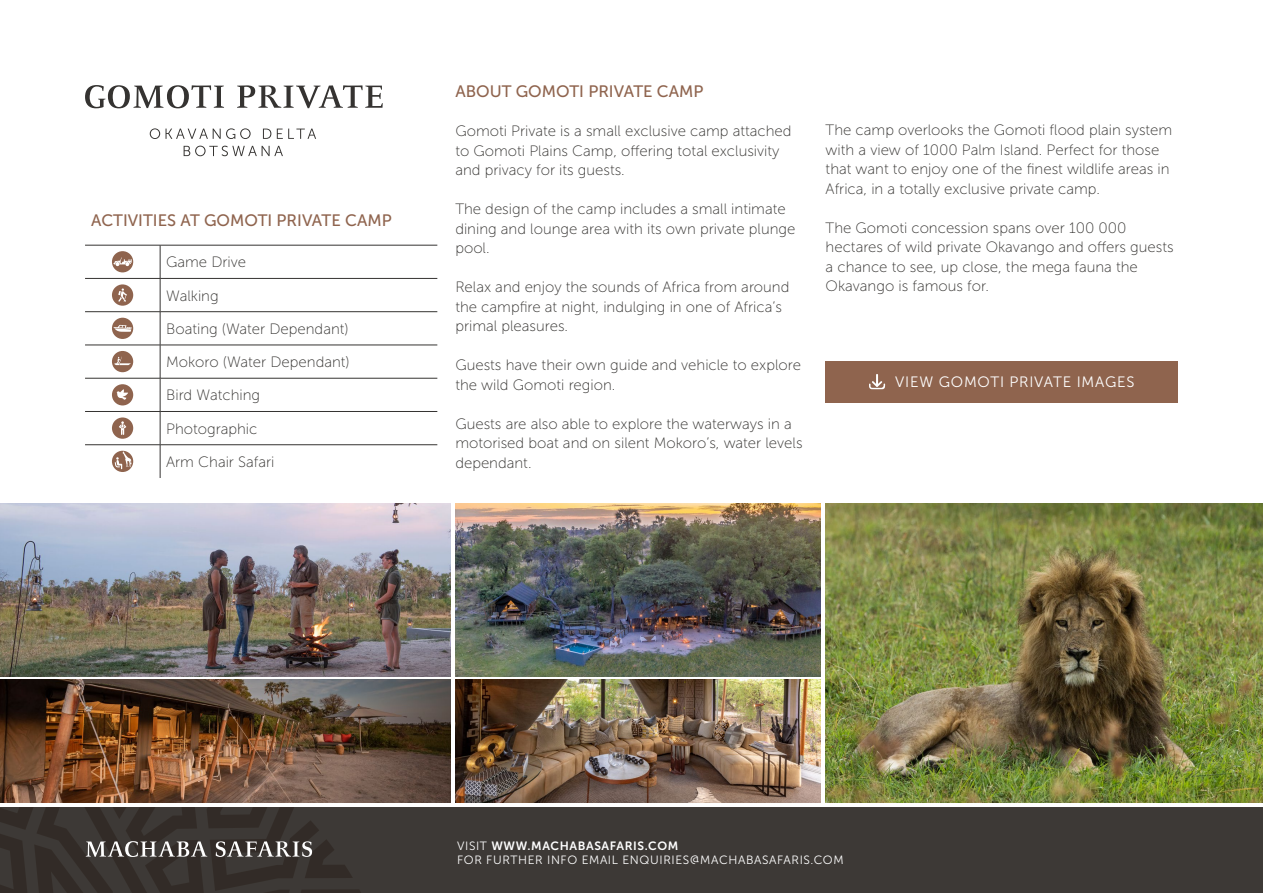
<style>
.page{position:relative;width:1263px;height:893px;background:#fff}
.page>*{position:absolute;margin:0;border:0;box-sizing:border-box;transform-origin:0 0}
.t1{font:16.5px "Museo Sans 500";color:#8f644e}
.t2{font:15px/19.5px "Museo Sans 100";color:#353331}
.t3{font:15px "Museo Sans 300";letter-spacing:.05em;color:#fff}
.t4{font:12px "Museo Sans 300";letter-spacing:.05em;color:#fff}
.t5{font:12px "Museo Sans 700";letter-spacing:.05em;color:#fff}
.s1{font-family:"Museo Sans 300"}
</style>
<div class="page">
<div style="left:0;top:808px;width:1263px;height:85px;background:#3d3936"></div>
<svg style="left:0;top:808px;width:361px;height:85px"></svg>
<img style="left:455px;top:504px;width:366px;height:172px">
<img style="left:0;top:504px;width:451px;height:172px">
<img style="left:826px;top:504px;width:437px;height:299px">
<img style="left:0;top:679px;width:451px;height:124px">
<img style="left:455px;top:679px;width:366px;height:124px">
<div style="left:826px;top:361px;width:352px;height:42px;background:#8f644e"></div>
<svg style="left:869px;top:374px;width:16px;height:15px"></svg>
<hr style="left:85px;top:245px;width:75px;height:1px;background:#353331">
<hr style="left:160px;top:245px;width:277px;height:1px;background:#353331">
<hr style="left:160px;top:245px;width:1px;height:33px;background:#353331">
<hr style="left:85px;top:278px;width:75px;height:1px;background:#353331">
<hr style="left:160px;top:278px;width:277px;height:1px;background:#353331">
<hr style="left:160px;top:279px;width:1px;height:32px;background:#353331">
<hr style="left:85px;top:311px;width:75px;height:1px;background:#353331">
<hr style="left:160px;top:311px;width:277px;height:1px;background:#353331">
<hr style="left:160px;top:312px;width:1px;height:33px;background:#353331">
<hr style="left:85px;top:345px;width:75px;height:1px;background:#353331">
<hr style="left:160px;top:345px;width:277px;height:1px;background:#353331">
<hr style="left:160px;top:345px;width:1px;height:33px;background:#353331">
<hr style="left:85px;top:378px;width:75px;height:1px;background:#353331">
<hr style="left:160px;top:378px;width:277px;height:1px;background:#353331">
<hr style="left:160px;top:378px;width:1px;height:33px;background:#353331">
<hr style="left:85px;top:411px;width:75px;height:1px;background:#353331">
<hr style="left:160px;top:411px;width:277px;height:1px;background:#353331">
<hr style="left:160px;top:412px;width:1px;height:33px;background:#353331">
<hr style="left:85px;top:444px;width:75px;height:1px;background:#353331">
<hr style="left:160px;top:444px;width:277px;height:1px;background:#353331">
<hr style="left:160px;top:445px;width:1px;height:33px;background:#353331">
<div style="left:112px;top:251px;width:21px;height:21px;background:#8f644e;border-radius:50%"></div>
<svg style="left:114px;top:257px;width:18px;height:9px"></svg>
<div style="left:112px;top:284px;width:21px;height:22px;background:#8f644e;border-radius:50%"></div>
<svg style="left:118px;top:288px;width:9px;height:14px"></svg>
<div style="left:112px;top:318px;width:21px;height:21px;background:#8f644e;border-radius:50%"></div>
<svg style="left:113px;top:325px;width:19px;height:7px"></svg>
<div style="left:112px;top:351px;width:21px;height:21px;background:#8f644e;border-radius:50%"></div>
<svg style="left:115px;top:357px;width:16px;height:8px"></svg>
<div style="left:112px;top:384px;width:21px;height:21px;background:#8f644e;border-radius:50%"></div>
<svg style="left:116px;top:389px;width:12px;height:11px"></svg>
<div style="left:112px;top:417px;width:21px;height:22px;background:#8f644e;border-radius:50%"></div>
<svg style="left:119px;top:421px;width:7px;height:14px"></svg>
<div style="left:112px;top:451px;width:21px;height:21px;background:#8f644e;border-radius:50%"></div>
<svg style="left:115px;top:451px;width:17px;height:18px"></svg>
<svg style="left:85px;top:85px;width:139px;height:23px"></svg>
<svg style="left:237px;top:85px;width:146px;height:23px"></svg>
<svg style="left:150px;top:128px;width:10px;height:11px"></svg>
<svg style="left:166px;top:128px;width:85px;height:11px"></svg>
<svg style="left:263px;top:129px;width:8px;height:10px"></svg>
<svg style="left:277px;top:129px;width:39px;height:10px"></svg>
<svg style="left:184px;top:146px;width:99px;height:10px"></svg>
<p class="t1" style="left:91px;top:211px;width:302px">ACTIVITIES AT GOMOTI PRIVATE CAMP</p>
<p class="t2" style="left:166px;top:253px;width:82px">Game Drive</p>
<p class="t2" style="left:166px;top:286px;width:54px">Walking</p>
<p class="t2" style="left:166px;top:319px;width:184px">Boating (Water Dependant)</p>
<p class="t2" style="left:166px;top:352px;width:185px">Mokoro (Water Dependant)</p>
<p class="t2" style="left:166px;top:386px;width:95px">Bird Watching</p>
<p class="t2" style="left:166px;top:419px;width:93px">Photographic</p>
<p class="t2" style="left:166px;top:452px;width:110px">Arm Chair Safari</p>
<p class="t1" style="left:455px;top:83px;width:250px">ABOUT GOMOTI PRIVATE CAMP</p>
<p class="t2" style="left:455px;top:122px;width:338px">Gomoti Private is a small exclusive camp attached to Gomoti Plains Camp, offering total exclusivity and privacy for its guests.</p>
<p class="t2" style="left:455px;top:200px;width:342px">The design of the camp includes a small intimate dining and lounge area with its own private plunge pool.</p>
<p class="t2" style="left:455px;top:278px;width:336px">Relax and enjoy the sounds of Africa from around the campfire at night, indulging in one of Africa’s primal pleasures.</p>
<p class="t2" style="left:455px;top:356px;width:347px">Guests have their own guide and vehicle to explore the wild Gomoti region.</p>
<p class="t2" style="left:455px;top:414px;width:349px">Guests are also able to explore the waterways in a motorised boat and on silent Mokoro’s, water levels dependant.</p>
<p class="t2" style="left:826px;top:121px;width:348px">The camp overlooks the Gomoti flood plain system with a view of 1000 Palm Island. Perfect for those that want to enjoy one of the finest wildlife areas in Africa, in a totally exclusive private camp.</p>
<p class="t2" style="left:826px;top:218px;width:349px">The Gomoti concession spans over 100 000 hectares of wild private Okavango and offers guests a chance to see, up close, the mega fauna the Okavango is famous for.</p>
<p class="t3" style="left:895px;top:374px;width:241px">VIEW GOMOTI PRIVATE IMAGES</p>
<p class="t5" style="left:457px;top:839px;width:223px"><span class="s1">VISIT</span> WWW.MACHABASAFARIS.COM</p>
<p class="t4" style="left:457px;top:853px;width:388px">FOR FURTHER INFO EMAIL ENQUIRIES@MACHABASAFARIS.COM</p>
</div>
